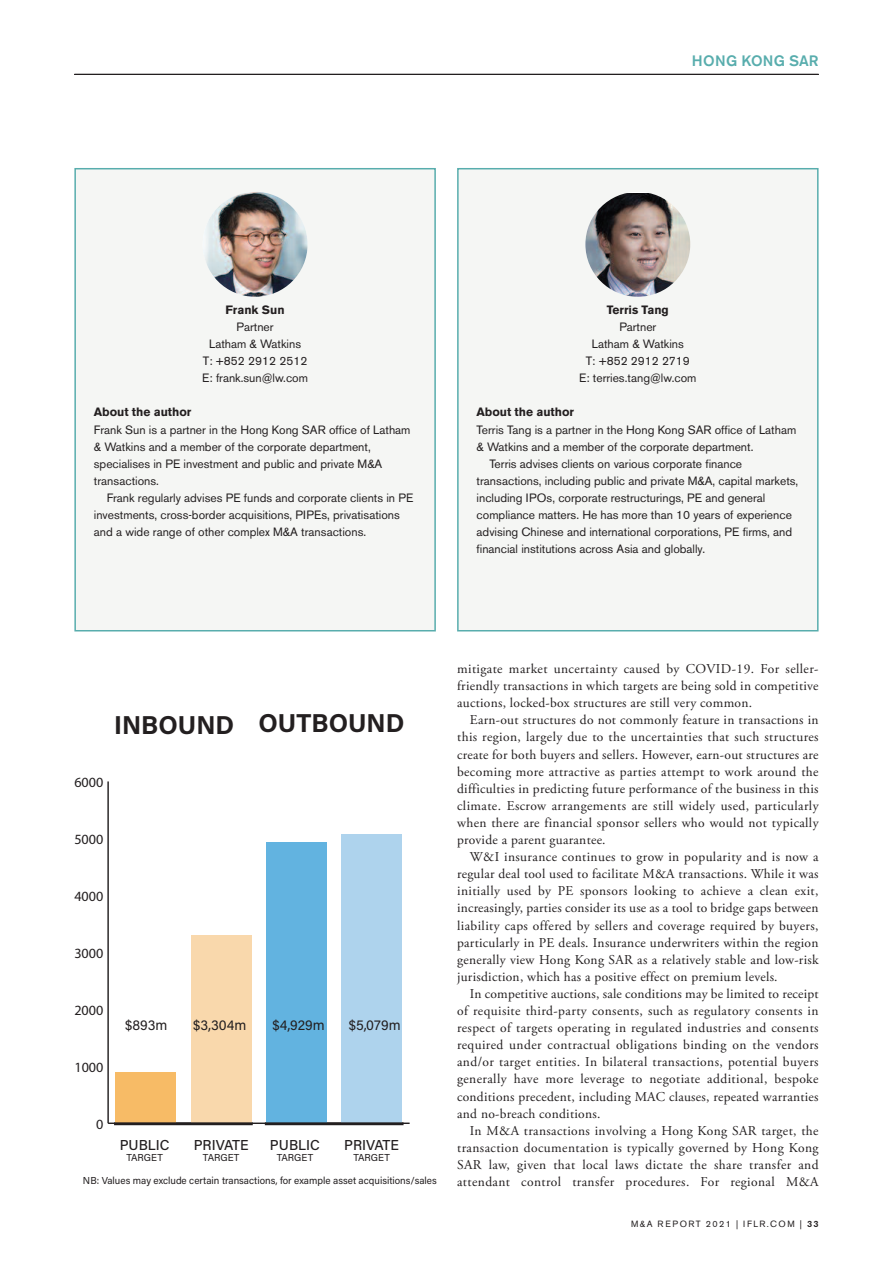
<style>
.page{position:relative;width:893px;height:1263px;background:#fff}
.page>*{position:absolute;margin:0;border:0;box-sizing:border-box;transform-origin:0 0}
.t1{font:700 25.95px "Acumin Pro";color:#231f20}
.t2{font:500 15px "Akzidenz Grotesk BE";letter-spacing:.02em;color:#58adad}
.t3{font:500 14.4px "Acumin Pro";color:#231f20}
.t4{font:14.4px "Acumin Pro";color:#231f20}
.t5{font:14.1px "Myriad Pro";color:#231f20}
.t6{font:13.5px/17.1px "Adobe Garamond Pro";letter-spacing:.02em;color:#231f20;text-align:justify}
.t7{font:12px/17.1px "Akzidenz Grotesk BE";color:#231f20;text-align:center}
.t8{font:700 12px "Akzidenz Grotesk BE";color:#231f20}
.t9{font:10.05px "Acumin Pro";color:#231f20}
.t10{font:9px "Akzidenz Grotesk BE";letter-spacing:.17em;color:#231f20}
.s1{font-weight:500}
</style>
<div class="page">
<hr style="left:74px;top:74px;width:745px;height:1px;background:#231f20">
<hr style="left:108px;top:1122px;width:302px;height:2px;background:#231f20">
<hr style="left:107px;top:781px;width:2px;height:342px;background:#231f20">
<div style="left:116px;top:1072px;width:60px;height:51px;background:#f7bb66"></div>
<div style="left:191px;top:935px;width:60px;height:188px;background:#f9d8ac"></div>
<div style="left:266px;top:842px;width:61px;height:281px;background:#62b3e0"></div>
<div style="left:342px;top:834px;width:60px;height:289px;background:#aed3ed"></div>
<hr style="left:114px;top:1122px;width:139px;height:3px;background:#231f20">
<hr style="left:265px;top:1122px;width:139px;height:3px;background:#231f20">
<div style="left:76px;top:169px;width:358px;height:461px;background:#f5f6f4"></div>
<div style="left:74px;top:168px;width:362px;height:463px;border:2px solid #58adad"></div>
<img style="left:203px;top:192px;width:105px;height:105px;border-radius:50%">
<div style="left:459px;top:169px;width:358px;height:461px;background:#f5f6f4"></div>
<div style="left:457px;top:168px;width:362px;height:463px;border:2px solid #58adad"></div>
<img style="left:585px;top:193px;width:105px;height:104px;border-radius:50%">
<p class="t2" style="left:692px;top:55px;width:128px">HONG KONG SAR</p>
<p class="t8" style="left:226px;top:305px;width:61px">Frank Sun</p>
<p class="t7" style="left:202px;top:319px;width:107px">Partner<br>Latham &amp; Watkins<br>T: +852 2912 2512<br>E: frank.sun@lw.com</p>
<p class="t8" style="left:94px;top:407px;width:99px">About the author</p>
<p class="t7" style="left:94px;top:422px;width:318px;text-align:left">Frank Sun is a partner in the Hong Kong SAR office of Latham &amp; Watkins and a member of the corporate department, specialises in PE investment and public and private M&amp;A transactions.</p>
<p class="t7" style="left:94px;top:490px;width:321px;text-align:left;text-indent:13px">Frank regularly advises PE funds and corporate clients in PE investments, cross-border acquisitions, PIPEs, privatisations and a wide range of other complex M&amp;A transactions.</p>
<p class="t8" style="left:607px;top:305px;width:64px">Terris Tang</p>
<p class="t7" style="left:579px;top:319px;width:119px">Partner<br>Latham &amp; Watkins<br>T: +852 2912 2719<br>E: terries.tang@lw.com</p>
<p class="t8" style="left:477px;top:407px;width:99px">About the author</p>
<p class="t7" style="left:477px;top:422px;width:321px">Terris Tang is a partner in the Hong Kong SAR office of Latham</p>
<p class="t7" style="left:477px;top:439px;width:278px">&amp; Watkins and a member of the corporate department.</p>
<p class="t7" style="left:489px;top:456px;width:254px">Terris advises clients on various corporate finance</p>
<p class="t7" style="left:477px;top:473px;width:323px">transactions, including public and private M&amp;A, capital markets,</p>
<p class="t7" style="left:477px;top:490px;width:290px">including IPOs, corporate restructurings, PE and general</p>
<p class="t7" style="left:477px;top:508px;width:317px">compliance matters. He has more than 10 years of experience</p>
<p class="t7" style="left:477px;top:525px;width:317px">advising Chinese and international corporations, PE firms, and</p>
<p class="t7" style="left:477px;top:542px;width:230px">financial institutions across Asia and globally.</p>
<h1 class="t1" style="left:114px;top:713px;width:292px">INBOUND OUTBOUND</h1>
<p class="t5" style="left:74px;top:777px;width:31px">6000</p>
<p class="t5" style="left:74px;top:834px;width:31px">5000</p>
<p class="t5" style="left:74px;top:891px;width:31px">4000</p>
<p class="t5" style="left:74px;top:948px;width:31px">3000</p>
<p class="t5" style="left:74px;top:1005px;width:31px">2000</p>
<p class="t5" style="left:74px;top:1061px;width:31px">1000</p>
<p class="t4" style="left:125px;top:1019px;width:44px">$893m</p>
<p class="t4" style="left:193px;top:1019px;width:55px">$3,304m</p>
<p class="t4" style="left:272px;top:1019px;width:54px">$4,929m</p>
<p class="t4" style="left:349px;top:1020px;width:53px">$5,079m</p>
<p class="t5" style="left:96px;top:1118px;width:9px">0</p>
<p class="t3" style="left:120px;top:1139px;width:51px">PUBLIC</p>
<p class="t9" style="left:126px;top:1154px;width:38px">TARGET</p>
<p class="t3" style="left:194px;top:1139px;width:56px">PRIVATE</p>
<p class="t9" style="left:203px;top:1154px;width:38px">TARGET</p>
<p class="t3" style="left:270px;top:1139px;width:51px">PUBLIC</p>
<p class="t9" style="left:277px;top:1154px;width:38px">TARGET</p>
<p class="t3" style="left:344px;top:1139px;width:56px">PRIVATE</p>
<p class="t9" style="left:353px;top:1154px;width:38px">TARGET</p>
<p class="t9" style="left:83px;top:1176px;width:355px">NB: Values may exclude certain transactions, for example asset acquisitions/sales</p>
<p class="t6" style="left:457px;top:661px;width:363px">mitigate market uncertainty caused by COVID-19. For seller&shy;friendly transactions in which targets are being sold in competitive auctions, locked-box structures are still very common.</p>
<p class="t6" style="left:457px;top:713px;width:363px;text-indent:13px">Earn-out structures do not commonly feature in transactions in this region, largely due to the uncertainties that such structures create for both buyers and sellers. However, earn-out structures are becoming more attractive as parties attempt to work around the difficulties in predicting future performance of the business in this climate. Escrow arrangements are still widely used, particularly when there are financial sponsor sellers who would not typically provide a parent guarantee.</p>
<p class="t6" style="left:457px;top:849px;width:363px;text-indent:13px">W&amp;I insurance continues to grow in popularity and is now a regular deal tool used to facilitate M&amp;A transactions. While it was initially used by PE sponsors looking to achieve a clean exit, increasingly, parties consider its use as a tool to bridge gaps between liability caps offered by sellers and coverage required by buyers, particularly in PE deals. Insurance underwriters within the region generally view Hong Kong SAR as a relatively stable and low-risk jurisdiction, which has a positive effect on premium levels.</p>
<p class="t6" style="left:457px;top:986px;width:363px;text-indent:13px">In competitive auctions, sale conditions may be limited to receipt of requisite third-party consents, such as regulatory consents in respect of targets operating in regulated industries and consents required under contractual obligations binding on the vendors and/or target entities. In bilateral transactions, potential buyers generally have more leverage to negotiate additional, bespoke conditions precedent, including MAC clauses, repeated warranties and no-breach conditions.</p>
<p class="t6" style="left:457px;top:1123px;width:363px;text-indent:13px">In M&amp;A transactions involving a Hong Kong SAR target, the transaction documentation is typically governed by Hong Kong SAR law, given that local laws dictate the share transfer and attendant control transfer procedures. For regional M&amp;A</p>
<p class="t10" style="left:631px;top:1220px;width:189px">M&amp;A REPORT 2021 | IFLR.COM | <span class="s1">33</span></p>
</div>
